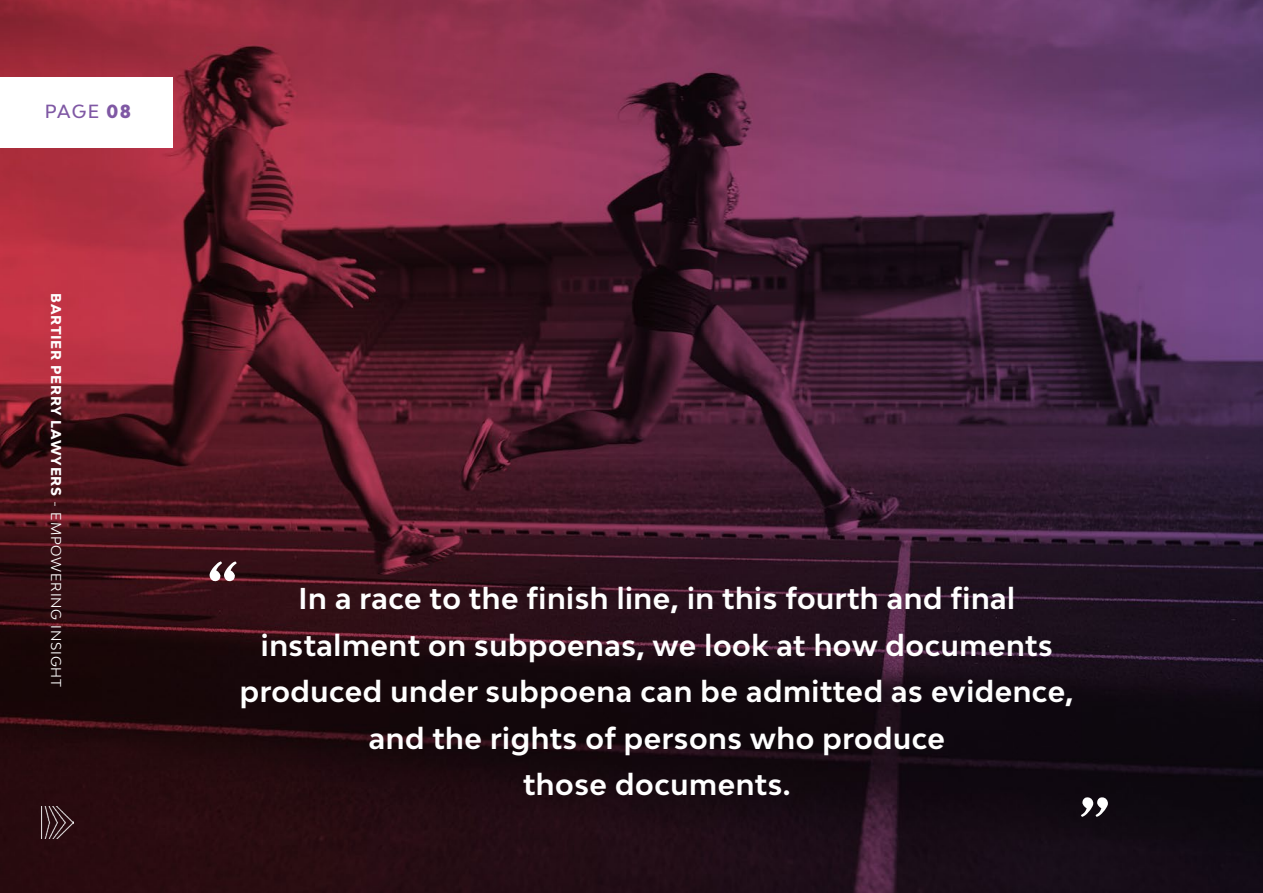
<style>
.page{position:relative;width:1263px;height:893px;background:#fff}
.page>*{position:absolute;margin:0;border:0;box-sizing:border-box;transform-origin:0 0}
.t1{font:225.6px "Adelicia Script Slant Rough";color:#fff}
.t2{font:700 28.5px/46.5px "Bw Modelica";letter-spacing:.02em;color:#fff;text-align:center}
.t3{font:500 18px "Bw Modelica";color:#7f58a4}
.t4{font:800 13.5px "Bw Modelica";letter-spacing:.06em;color:#fff}
.s1{font-weight:800}
.s2{font-weight:400}
</style>
<div class="page">
<img style="left:0;top:0;width:1263px;height:893px">
<div style="left:0;top:77px;width:173px;height:71px;background:#fff"></div>
<img style="left:41px;top:806px;width:32px;height:33px">
<p class="t3" style="left:45px;top:100px;width:88px">PAGE <span class="s1">08</span></p>
<p class="t4" style="left:65px;top:293px;width:395px;rotate:90deg">BARTIER PERRY LAWYERS <span class="s2">- EMPOWERING INSIGHT</span></p>
<p class="t1" style="left:221px;top:474px;width:29px">“</p>
<p class="t2" style="left:240px;top:574px;width:835px">In a race to the finish line, in this fourth and final instalment on subpoenas, we look at how documents produced under subpoena can be admitted as evidence, and the rights of persons who produce<br>those documents.</p>
<p class="t1" style="left:1096px;top:709px;width:42px">”</p>
</div>
